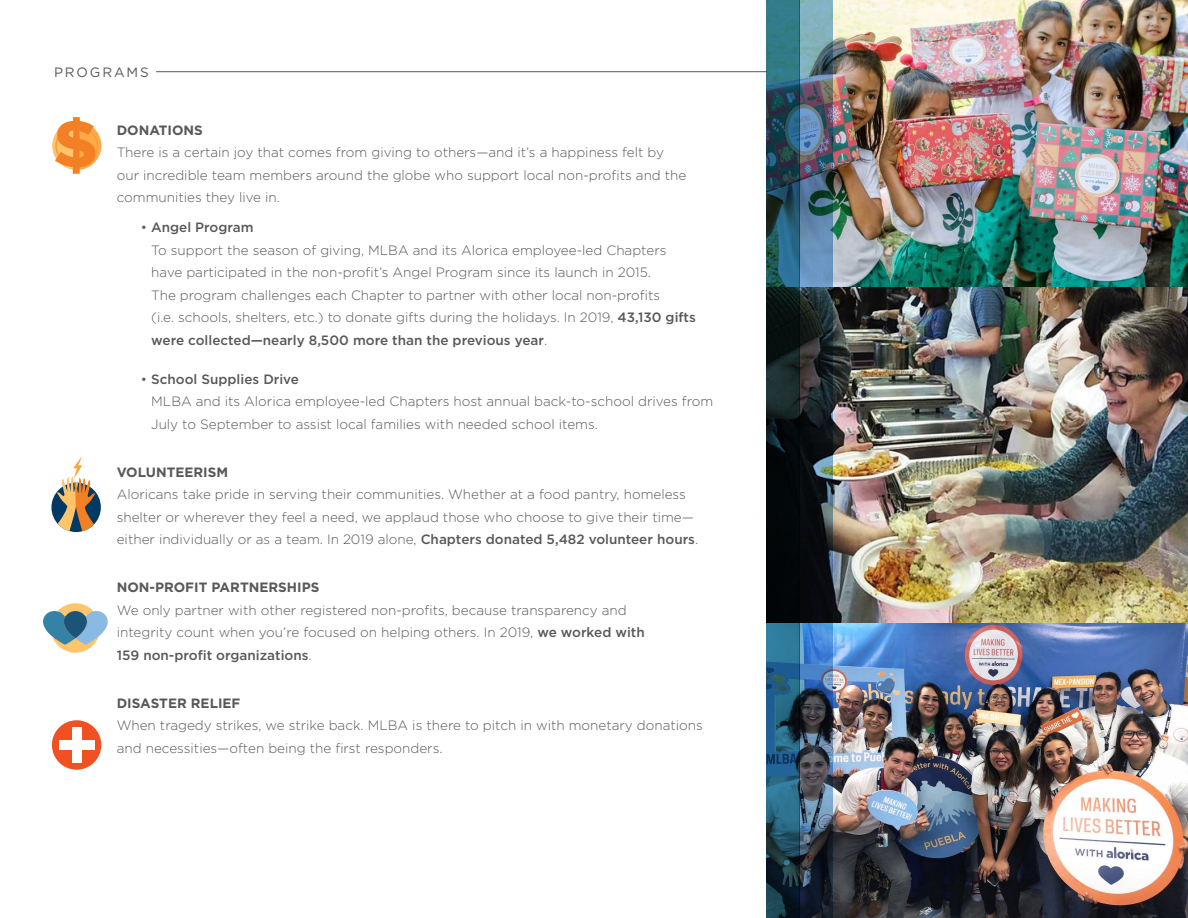
<style>
.page{position:relative;width:1188px;height:918px;background:#fff}
.page>*{position:absolute;margin:0;border:0;box-sizing:border-box;transform-origin:0 0}
.t1{font:900 66.15px "Gotham";color:#f48026}
.t2{font:300 13.5px/22.5px "Gotham";color:#57585a}
.t3{font:700 13.5px "Gotham";color:#57585a}
.t4{font:13.5px "Gotham";letter-spacing:.14em;color:#57585a}
.s1{font-weight:700}
.s2{font-weight:500}
</style>
<div class="page">
<img style="left:833px;top:0;width:355px;height:918px">
<hr style="left:156px;top:71px;width:611px;height:1px;background:#57585a">
<div style="left:52px;top:720px;width:49px;height:50px;background:#f05022;border-radius:50%"></div>
<div style="left:72px;top:727px;width:9px;height:36px;background:#fff"></div>
<div style="left:59px;top:740px;width:35px;height:10px;background:#fff"></div>
<div style="left:51px;top:603px;width:49px;height:50px;background:#fec56d;border-radius:50%"></div>
<svg style="left:43px;top:611px;width:65px;height:34px"></svg>
<svg style="left:51px;top:483px;width:50px;height:49px"></svg>
<svg style="left:53px;top:458px;width:46px;height:74px"></svg>
<svg style="left:52px;top:121px;width:49px;height:49px"></svg>
<svg style="left:767px;top:0;width:33px;height:918px;background:#193d4b"></svg>
<img style="left:800px;top:0;width:33px;height:918px">
<p class="t4" style="left:54px;top:63px;width:96px">PROGRAMS</p>
<p class="t1" style="left:53px;top:106px;width:46px">$</p>
<p class="t2" style="left:117px;top:118px;width:571px"><span class="s1">DONATIONS<br></span>There is a certain joy that comes from giving to others—and it’s a happiness felt by our incredible team members around the globe who support local non-profits and the communities they live in.</p>
<p class="t2" style="left:151px;top:216px;width:546px;text-indent:-10px">• <span class="s2">Angel Program<br></span>To support the season of giving, MLBA and its Alorica employee-led Chapters have participated in the non-profit’s Angel Program since its launch in 2015.<br>The program challenges each Chapter to partner with other local non-profits<br>(i.e. schools, shelters, etc.) to donate gifts during the holidays. In 2019, <span class="s2">43,130 gifts were collected—nearly 8,500 more than the previous year</span>.</p>
<p class="t2" style="left:151px;top:367px;width:564px;text-indent:-10px">• <span class="s2">School Supplies Drive<br></span>MLBA and its Alorica employee-led Chapters host annual back-to-school drives from<br>July to September to assist local families with needed school items.</p>
<p class="t2" style="left:117px;top:460px;width:583px"><span class="s1">VOLUNTEERISM<br></span>Aloricans take pride in serving their communities. Whether at a food pantry, homeless shelter or wherever they feel a need, we applaud those who choose to give their time— either individually or as a team. In 2019 alone, <span class="s2">Chapters donated 5,482 volunteer hours</span>.</p>
<p class="t3" style="left:117px;top:578px;width:204px">NON-PROFIT PARTNERSHIPS</p>
<p class="t2" style="left:117px;top:598px;width:530px">We only partner with other registered non-profits, because transparency and integrity count when you’re focused on helping others. In 2019, <span class="s2">we worked with<br>159 non-profit organizations</span>.</p>
<p class="t3" style="left:117px;top:694px;width:125px">DISASTER RELIEF</p>
<p class="t2" style="left:117px;top:714px;width:588px">When tragedy strikes, we strike back. MLBA is there to pitch in with monetary donations and necessities—often being the first responders.</p>
</div>
